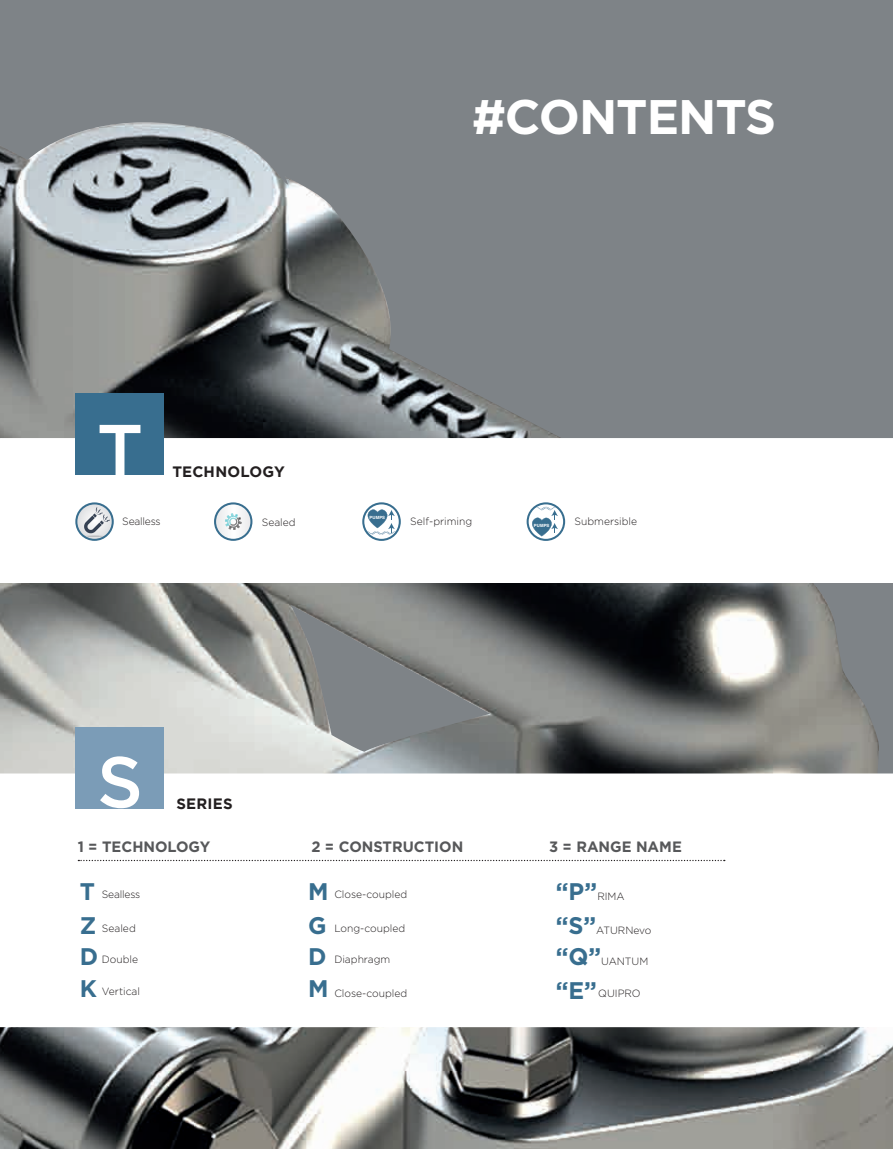
<style>
.page{position:relative;width:893px;height:1149px;background:#fff}
.page>*{position:absolute;margin:0;border:0;box-sizing:border-box;transform-origin:0 0}
.t1{font:500 72px "Gotham";color:#fff}
.t2{font:700 48.45px "Gotham";letter-spacing:-.02em;color:#fff}
.t3{font:700 24px/33.8px "Gotham";color:#386e8f}
.t4{font:700 15px "Gotham";color:#57585a}
.t5{font:700 15px "Gotham";letter-spacing:.015em;color:#231f20}
.t6{font:300 10.5px "Gotham";color:#231f20}
.t7{font:300 10.5px "Gotham";letter-spacing:-.02em;color:#231f20}
.t8{font:700 4.35px "Helvetica";color:#fff}
</style>
<div class="page">
<div style="left:0;top:0;width:893px;height:1148px;background:#7e8387"></div>
<img style="left:0;top:122px;width:893px;height:1026px">
<svg style="left:0;top:583px;width:1px;height:190px"></svg>
<div style="left:0;top:773px;width:893px;height:253px;background:#fff"></div>
<div style="left:0;top:438px;width:893px;height:145px;background:#fff"></div>
<div style="left:75px;top:393px;width:89px;height:82px;background:#386e8f"></div>
<div style="left:75px;top:726px;width:89px;height:82px;background:#7b9cb7"></div>
<svg style="left:75px;top:502px;width:39px;height:38px"></svg>
<svg style="left:214px;top:502px;width:38px;height:38px"></svg>
<svg style="left:362px;top:502px;width:39px;height:38px"></svg>
<svg style="left:527px;top:502px;width:38px;height:38px"></svg>
<svg style="left:78px;top:859px;width:647px;height:1px"></svg>
<h1 class="t1" style="left:97px;top:409px;width:48px">T</h1>
<h3 class="t5" style="left:173px;top:462px;width:114px">TECHNOLOGY</h3>
<h2 class="t2" style="left:472px;top:89px;width:306px">#CONTENTS</h2>
<p class="t8" style="left:370px;top:514px;width:17px">PUMPS</p>
<p class="t7" style="left:122px;top:516px;width:40px">Sealless</p>
<p class="t6" style="left:262px;top:516px;width:35px">Sealed</p>
<p class="t6" style="left:410px;top:515px;width:63px">Self-priming</p>
<p class="t6" style="left:574px;top:515px;width:64px">Submersible</p>
<p class="t8" style="left:534px;top:522px;width:17px">PUMPS</p>
<h1 class="t1" style="left:97px;top:740px;width:48px">S</h1>
<h3 class="t5" style="left:176px;top:794px;width:58px">SERIES</h3>
<h3 class="t4" style="left:78px;top:837px;width:134px">1 = TECHNOLOGY</h3>
<h3 class="t4" style="left:311px;top:837px;width:153px">2 = CONSTRUCTION</h3>
<h3 class="t4" style="left:549px;top:837px;width:134px">3 = RANGE NAME</h3>
<p class="t7" style="left:102px;top:888px;width:40px">Sealless</p>
<p class="t6" style="left:102px;top:921px;width:35px">Sealed</p>
<h3 class="t3" style="left:556px;top:873px;width:43px">“P”</h3>
<p class="t6" style="left:597px;top:890px;width:29px">RIMA</p>
<h3 class="t3" style="left:80px;top:873px;width:18px">T<br>Z</h3>
<p class="t6" style="left:334px;top:888px;width:74px">Close-coupled</p>
<h3 class="t3" style="left:308px;top:873px;width:22px">M<br>G</h3>
<p class="t6" style="left:334px;top:921px;width:72px">Long-coupled</p>
<h3 class="t3" style="left:556px;top:907px;width:42px">“S”</h3>
<p class="t6" style="left:596px;top:923px;width:57px">ATURNevo</p>
<h3 class="t3" style="left:308px;top:938px;width:20px">D</h3>
<p class="t6" style="left:334px;top:953px;width:57px">Diaphragm</p>
<h3 class="t3" style="left:556px;top:938px;width:47px">“Q”</h3>
<p class="t6" style="left:601px;top:955px;width:49px">UANTUM</p>
<h3 class="t3" style="left:80px;top:939px;width:20px;line-height:32px">D<br>K</h3>
<p class="t6" style="left:102px;top:953px;width:38px">Double</p>
<p class="t6" style="left:102px;top:985px;width:40px">Vertical</p>
<p class="t6" style="left:598px;top:987px;width:44px">QUIPRO</p>
<h3 class="t3" style="left:308px;top:970px;width:22px">M</h3>
<h3 class="t3" style="left:556px;top:972px;width:43px">“E”</h3>
<p class="t6" style="left:334px;top:987px;width:74px">Close-coupled</p>
</div>
